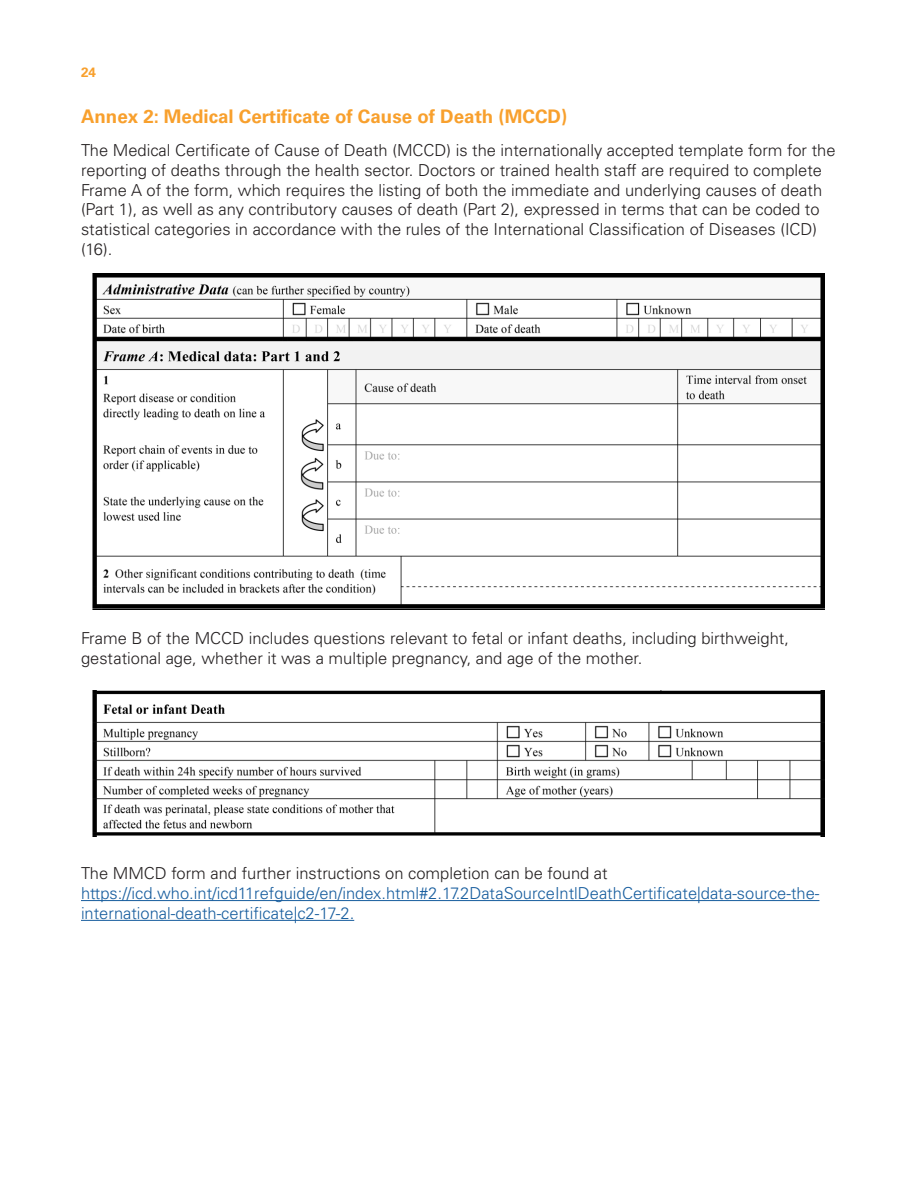
<style>
.page{position:relative;width:918px;height:1188px;background:#fff}
.page>*{position:absolute;margin:0;border:0;box-sizing:border-box;transform-origin:0 0}
.t1{font:700 18.75px "Univers LT Std";color:#f8a02d}
.t2{font:300 16.5px/19.8px "Univers LT Std";color:#231f20}
.t3{font:300 16.5px/19.8px "Univers LT Std";color:#175d9e}
.t4{font:700 13.5px "Univers LT Std";color:#f8a02d}
</style>
<div class="page">
<hr style="left:81px;top:900px;width:738px;height:1px;background:#175d9e">
<hr style="left:81px;top:920px;width:273px;height:1px;background:#175d9e">
<img style="left:92px;top:273px;width:733px;height:337px">
<img style="left:92px;top:690px;width:733px;height:147px">
<p class="t4" style="left:81px;top:65px;width:17px">24</p>
<p class="t1" style="left:81px;top:105px;width:488px">Annex 2: Medical Certificate of Cause of Death (MCCD)</p>
<p class="t2" style="left:81px;top:140px;width:756px">The Medical Certificate of Cause of Death (MCCD) is the internationally accepted template form for the reporting of deaths through the health sector. Doctors or trained health staff are required to complete Frame A of the form, which requires the listing of both the immediate and underlying causes of death (Part 1), as well as any contributory causes of death (Part 2), expressed in terms that can be coded to statistical categories in accordance with the rules of the International Classification of Diseases (ICD) (16).</p>
<p class="t2" style="left:81px;top:628px;width:710px">Frame B of the MCCD includes questions relevant to fetal or infant deaths, including birthweight, gestational age, whether it was a multiple pregnancy, and age of the mother.</p>
<p class="t2" style="left:81px;top:863px;width:528px">The MMCD form and further instructions on completion can be found at</p>
<p class="t3" style="left:81px;top:883px;width:740px">https://icd.who.int/icd11refguide/en/index.html#2.17.2DataSourceIntlDeathCertificate|data-source-the&shy;international-death-certificate|c2-17-2.</p>
</div>
